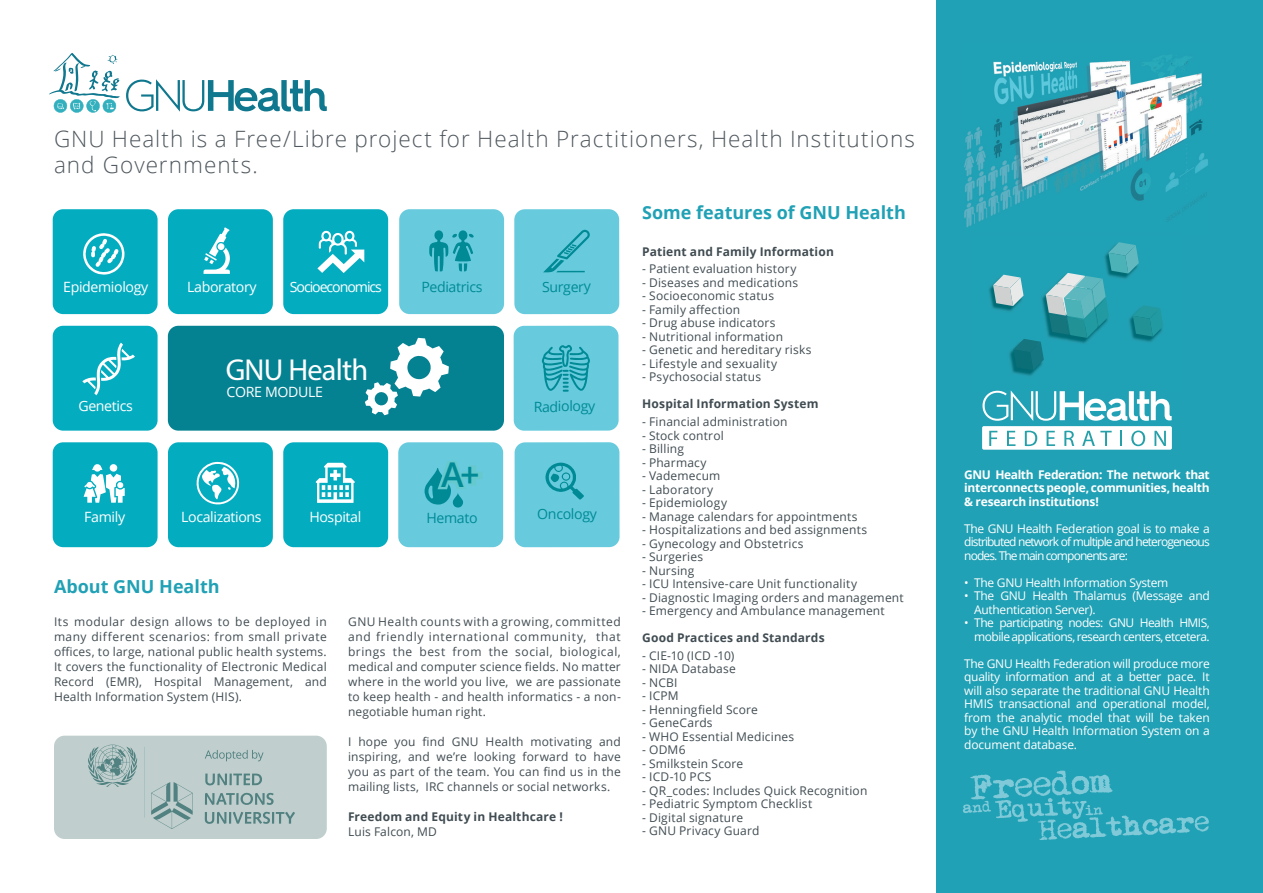
<style>
.page{position:relative;width:1263px;height:893px;background:#fff}
.page>*{position:absolute;margin:0;border:0;box-sizing:border-box;transform-origin:0 0}
.t1{font:600 34.2px "Open Sans";color:#008a96}
.t2{font:30.45px "Myriad Pro";letter-spacing:-.025em;color:#fff}
.t3{font:300 22.5px/25.5px "Open Sans";letter-spacing:.045em;color:#4f585e}
.t4{font:700 18px "Open Sans";color:#20a1b5}
.t5{font:14.1px "Open Sans";letter-spacing:-.025em;color:#fff}
.t6{font:14.1px "Open Sans";letter-spacing:-.025em;color:#008a96}
.t7{font:14.1px "Open Sans";letter-spacing:-.075em;color:#fff}
.t8{font:12px/15px "Open Sans";letter-spacing:.015em;color:#404c52;text-align:justify}
.t9{font:12px/13.5px "Open Sans";letter-spacing:-.025em;color:#fff;text-align:justify}
.t10{font:700 12px "Open Sans";letter-spacing:.015em;color:#404c52}
.t11{font:700 12px/13.5px "Open Sans";letter-spacing:-.02em;color:#fff;text-align:justify}
.t12{font:12px/13.5px "Open Sans";letter-spacing:-.045em;color:#fff;text-align:right}
</style>
<div class="page">
<div style="left:936px;top:0;width:327px;height:893px;background:#21a1b5"></div>
<div style="left:54px;top:736px;width:273px;height:103px;background:#c0cfce;border-radius:11px"></div>
<svg style="left:88px;top:745px;width:49px;height:42px"></svg>
<svg style="left:144px;top:747px;width:1px;height:71px"></svg>
<svg style="left:151px;top:782px;width:42px;height:47px"></svg>
<svg style="left:205px;top:750px;width:59px;height:11px"></svg>
<svg style="left:205px;top:773px;width:57px;height:12px"></svg>
<svg style="left:205px;top:792px;width:90px;height:32px"></svg>
<svg style="left:963px;top:771px;width:246px;height:69px"></svg>
<div style="left:53px;top:209px;width:105px;height:105px;background:#04acc0;border-radius:10px"></div>
<div style="left:168px;top:209px;width:105px;height:105px;background:#04acc0;border-radius:10px"></div>
<div style="left:283px;top:209px;width:105px;height:105px;background:#04acc0;border-radius:10px"></div>
<div style="left:53px;top:326px;width:105px;height:105px;background:#04acc0;border-radius:10px"></div>
<div style="left:53px;top:442px;width:105px;height:105px;background:#04acc0;border-radius:10px"></div>
<div style="left:168px;top:442px;width:105px;height:105px;background:#04acc0;border-radius:10px"></div>
<div style="left:283px;top:442px;width:105px;height:105px;background:#04acc0;border-radius:10px"></div>
<svg style="left:83px;top:233px;width:42px;height:42px"></svg>
<svg style="left:203px;top:227px;width:27px;height:47px"></svg>
<svg style="left:317px;top:231px;width:47px;height:42px"></svg>
<svg style="left:82px;top:343px;width:53px;height:52px"></svg>
<svg style="left:84px;top:464px;width:41px;height:39px"></svg>
<svg style="left:196px;top:462px;width:44px;height:42px"></svg>
<svg style="left:316px;top:463px;width:39px;height:40px"></svg>
<div style="left:168px;top:326px;width:336px;height:105px;background:#058292;border-radius:10px"></div>
<svg style="left:365px;top:338px;width:84px;height:77px"></svg>
<div style="left:399px;top:209px;width:105px;height:105px;background:#67cbdd;border-radius:10px"></div>
<div style="left:514px;top:209px;width:105px;height:105px;background:#67cbdd;border-radius:10px"></div>
<div style="left:398px;top:442px;width:105px;height:105px;background:#67cbdd;border-radius:10px"></div>
<div style="left:515px;top:442px;width:104px;height:105px;background:#67cbdd;border-radius:10px"></div>
<div style="left:514px;top:326px;width:105px;height:105px;background:#67cbdd;border-radius:10px"></div>
<svg style="left:429px;top:230px;width:45px;height:42px"></svg>
<svg style="left:543px;top:230px;width:47px;height:42px"></svg>
<svg style="left:542px;top:345px;width:48px;height:47px"></svg>
<svg style="left:545px;top:463px;width:39px;height:37px"></svg>
<svg style="left:424px;top:461px;width:59px;height:47px"></svg>
<img style="left:989px;top:285px;width:48px;height:91px">
<svg style="left:993px;top:242px;width:170px;height:128px"></svg>
<div style="left:982px;top:426px;width:190px;height:24px;background:#fff;border-radius:2px"></div>
<svg style="left:989px;top:431px;width:8px;height:15px"></svg>
<svg style="left:1007px;top:431px;width:8px;height:15px"></svg>
<svg style="left:1025px;top:431px;width:12px;height:15px"></svg>
<svg style="left:1046px;top:431px;width:9px;height:15px"></svg>
<svg style="left:1064px;top:431px;width:10px;height:15px"></svg>
<svg style="left:1082px;top:431px;width:30px;height:15px"></svg>
<svg style="left:1120px;top:431px;width:2px;height:15px"></svg>
<svg style="left:1131px;top:431px;width:14px;height:15px"></svg>
<svg style="left:1154px;top:431px;width:12px;height:15px"></svg>
<svg style="left:982px;top:390px;width:190px;height:31px"></svg>
<svg style="left:126px;top:79px;width:201px;height:33px"></svg>
<svg style="left:49px;top:53px;width:71px;height:60px"></svg>
<img style="left:964px;top:60px;width:244px;height:167px">
<h3 class="t3" style="left:54px;top:126px;width:862px">GNU Health is a Free/Libre project for Health Practitioners, Health Institutions and Governments.</h3>
<p class="t5" style="left:63px;top:278px;width:87px">Epidemiology</p>
<p class="t5" style="left:187px;top:278px;width:71px">Laboratory</p>
<p class="t7" style="left:290px;top:278px;width:94px">Socioeconomics</p>
<p class="t5" style="left:78px;top:396px;width:56px">Genetics</p>
<h2 class="t2" style="left:226px;top:351px;width:144px">GNU Health</h2>
<p class="t5" style="left:227px;top:382px;width:98px">CORE MODULE</p>
<p class="t5" style="left:84px;top:507px;width:42px">Family</p>
<p class="t5" style="left:181px;top:507px;width:82px">Localizations</p>
<p class="t5" style="left:309px;top:507px;width:53px">Hospital</p>
<h3 class="t4" style="left:54px;top:574px;width:167px">About GNU Health</h3>
<p class="t6" style="left:421px;top:277px;width:63px">Pediatrics</p>
<p class="t6" style="left:542px;top:277px;width:50px">Surgery</p>
<h1 class="t1" style="left:441px;top:451px;width:40px">A+</h1>
<p class="t6" style="left:534px;top:397px;width:63px">Radiology</p>
<p class="t6" style="left:426px;top:509px;width:53px">Hemato</p>
<p class="t6" style="left:537px;top:505px;width:61px">Oncology</p>
<p class="t8" style="left:54px;top:614px;width:274px">Its modular design allows to be deployed in many different scenarios: from small private offices, to large, national public health systems.<br>It covers the functionality of Electronic Medical Record (EMR), Hospital Management, and Health Information System (HIS).</p>
<p class="t8" style="left:348px;top:614px;width:274px">GNU Health counts with a growing, committed and friendly international community, that brings the best from the social, biological, medical and computer science fields. No matter where in the world you live, we are passionate to keep health - and health informatics - a non&shy;negotiable human right.</p>
<p class="t8" style="left:348px;top:734px;width:274px">I hope you find GNU Health motivating and inspiring, and we’re looking forward to have you as part of the team. You can find us in the mailing lists, IRC channels or social networks.</p>
<p class="t10" style="left:348px;top:808px;width:216px">Freedom and Equity in Healthcare !</p>
<p class="t8" style="left:348px;top:824px;width:90px">Luis Falcon, MD</p>
<h3 class="t4" style="left:642px;top:200px;width:265px">Some features of GNU Health</h3>
<p class="t10" style="left:642px;top:243px;width:193px">Patient and Family Information</p>
<p class="t8" style="left:642px;top:261px;width:156px">- Patient evaluation history</p>
<p class="t8" style="left:642px;top:275px;width:157px">- Diseases and medications</p>
<p class="t8" style="left:642px;top:288px;width:134px">- Socioeconomic status</p>
<p class="t8" style="left:642px;top:302px;width:100px">- Family affection</p>
<p class="t8" style="left:642px;top:315px;width:135px">- Drug abuse indicators</p>
<p class="t8" style="left:642px;top:329px;width:142px">- Nutritional information</p>
<p class="t8" style="left:642px;top:342px;width:171px">- Genetic and hereditary risks</p>
<p class="t8" style="left:642px;top:356px;width:136px">- Lifestyle and sexuality</p>
<p class="t8" style="left:642px;top:369px;width:120px">- Psychosocial status</p>
<p class="t10" style="left:642px;top:396px;width:178px">Hospital Information System</p>
<p class="t8" style="left:642px;top:414px;width:147px">- Financial administration</p>
<p class="t8" style="left:642px;top:427px;width:83px">- Stock control</p>
<p class="t8" style="left:642px;top:441px;width:43px">- Billing</p>
<p class="t8" style="left:642px;top:454px;width:66px">- Pharmacy</p>
<p class="t8" style="left:642px;top:468px;width:80px">- Vademecum</p>
<p class="t8" style="left:642px;top:481px;width:73px">- Laboratory</p>
<p class="t8" style="left:642px;top:495px;width:86px">- Epidemiology</p>
<p class="t8" style="left:642px;top:508px;width:217px">- Manage calendars for appointments</p>
<p class="t8" style="left:642px;top:522px;width:226px">- Hospitalizations and bed assignments</p>
<p class="t8" style="left:642px;top:535px;width:163px">- Gynecology and Obstetrics</p>
<p class="t8" style="left:642px;top:549px;width:63px">- Surgeries</p>
<p class="t8" style="left:642px;top:562px;width:54px">- Nursing</p>
<p class="t8" style="left:642px;top:576px;width:216px">- ICU Intensive-care Unit functionality</p>
<p class="t8" style="left:642px;top:589px;width:263px">- Diagnostic Imaging orders and management</p>
<p class="t8" style="left:642px;top:603px;width:244px">- Emergency and Ambulance management</p>
<p class="t10" style="left:642px;top:629px;width:184px">Good Practices and Standards</p>
<p class="t8" style="left:642px;top:648px;width:94px">- CIE-10 (ICD -10)</p>
<p class="t8" style="left:642px;top:661px;width:95px">- NIDA Database</p>
<p class="t8" style="left:642px;top:675px;width:37px">- NCBI</p>
<p class="t8" style="left:642px;top:688px;width:38px">- ICPM</p>
<p class="t8" style="left:642px;top:702px;width:117px">- Henningfield Score</p>
<p class="t8" style="left:642px;top:715px;width:72px">- GeneCards</p>
<p class="t8" style="left:642px;top:729px;width:154px">- WHO Essential Medicines</p>
<p class="t8" style="left:642px;top:742px;width:45px">- ODM6</p>
<p class="t8" style="left:642px;top:756px;width:103px">- Smilkstein Score</p>
<p class="t8" style="left:642px;top:769px;width:71px">- ICD-10 PCS</p>
<p class="t8" style="left:642px;top:783px;width:227px">- QR_codes: Includes Quick Recognition</p>
<p class="t8" style="left:642px;top:796px;width:172px">- Pediatric Symptom Checklist</p>
<p class="t8" style="left:642px;top:810px;width:103px">- Digital signature</p>
<p class="t8" style="left:642px;top:823px;width:119px">- GNU Privacy Guard</p>
<p class="t11" style="left:964px;top:467px;width:247px">GNU Health Federation: The network that interconnects people, communities, health &amp; research institutions!</p>
<p class="t9" style="left:964px;top:521px;width:247px">The GNU Health Federation goal is to make a distributed network of multiple and heterogeneous nodes. The main components are:</p>
<p class="t9" style="left:964px;top:575px;width:206px">• The GNU Health Information System</p>
<p class="t9" style="left:974px;top:589px;width:237px;text-indent:-10px">• The GNU Health Thalamus (Message and<br>Authentication Server).</p>
<p class="t12" style="left:964px;top:616px;width:247px">• The participating nodes: GNU Health HMIS, mobile applications, research centers, etcetera.</p>
<p class="t9" style="left:964px;top:656px;width:247px">The GNU Health Federation will produce more quality information and at a better pace. It will also separate the traditional GNU Health HMIS transactional and operational model, from the analytic model that will be taken by the GNU Health Information System on a document database.</p>
</div>
